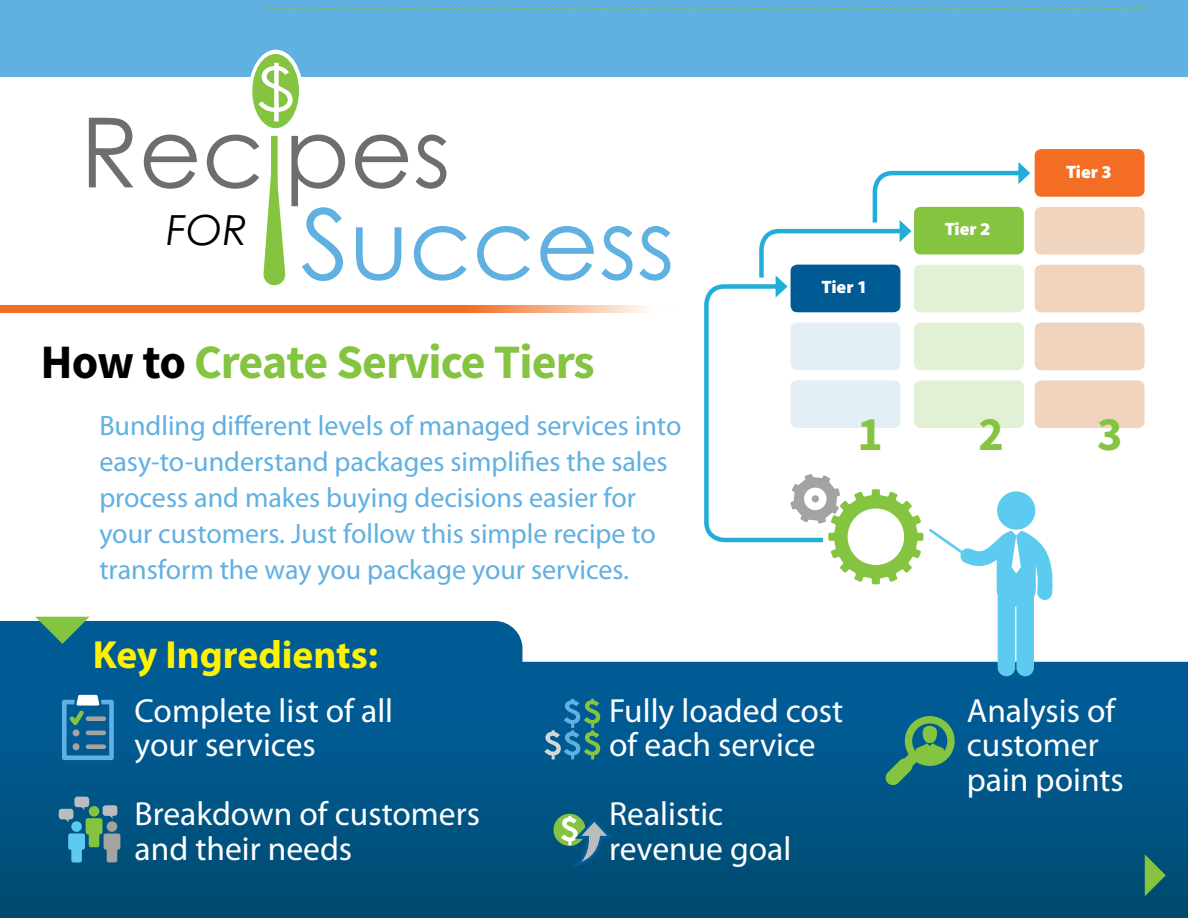
<style>
.page{position:relative;width:1188px;height:918px;background:#fff}
.page>*{position:absolute;margin:0;border:0;box-sizing:border-box;transform-origin:0 0}
.t1{font:97.8px "Century Gothic";color:#60b0e2}
.t2{font:96.9px "Century Gothic";color:#6d6e71}
.t3{font:62.4px "Century Gothic";color:#fff;scale:1.13 1}
.t4{font:700 48px "Source Sans Pro";letter-spacing:-.02em;color:#85c441}
.t5{font:italic 41.55px "Century Gothic";color:#000}
.t6{font:700 39.45px "Myriad Pro";color:#fff200}
.t7{font:33.6px/34.5px "Myriad Pro";color:#fff}
.t8{font:28.05px/36px "Myriad Pro";color:#60b0e2}
.t9{font:900 18px "Myriad Pro";color:#fff}
.s1{color:#85c441}
.s2{color:#000}
</style>
<div class="page">
<div style="left:1035px;top:207px;width:110px;height:48px;background:#f1d4bd;border-radius:7px"></div>
<svg style="left:0;top:621px;width:1188px;height:297px;background:#0a5b8b"></svg>
<div style="left:0;top:0;width:1188px;height:77px;background:#60b0e2"></div>
<div style="left:248px;top:50px;width:55px;height:87px;background:#fff;border-radius:50%"></div>
<div style="left:252px;top:54px;width:47px;height:74px;background:#85c441;border-radius:50%"></div>
<svg style="left:264px;top:149px;width:22px;height:137px"></svg>
<svg style="left:0;top:306px;width:646px;height:7px;background:#f48140"></svg>
<svg style="left:267px;top:8px;width:875px;height:2px"></svg>
<svg style="left:544px;top:699px;width:56px;height:60px;background:#297996"></svg>
<svg style="left:35px;top:617px;width:55px;height:27px"></svg>
<svg style="left:1145px;top:854px;width:21px;height:42px"></svg>
<div style="left:1035px;top:149px;width:110px;height:48px;background:#f36e24;border-radius:7px"></div>
<div style="left:1035px;top:265px;width:110px;height:47px;background:#f1d4bd;border-radius:7px"></div>
<div style="left:1035px;top:323px;width:110px;height:47px;background:#f1d4bd;border-radius:7px"></div>
<div style="left:1035px;top:380px;width:110px;height:48px;background:#f1d4bd;border-radius:7px"></div>
<svg style="left:62px;top:695px;width:52px;height:65px;background:#3b83ab"></svg>
<div style="left:59px;top:809px;width:14px;height:10px;background:#babcbe;border-radius:3px"></div>
<div style="left:74px;top:797px;width:15px;height:10px;background:#babcbe;border-radius:3px"></div>
<svg style="left:103px;top:805px;width:14px;height:11px"></svg>
<svg style="left:65px;top:806px;width:55px;height:56px;background:#4c8c91"></svg>
<div style="left:553px;top:814px;width:33px;height:32px;background:#85c441;border-radius:50%"></div>
<svg style="left:561px;top:815px;width:56px;height:56px;background:#377888"></svg>
<svg style="left:885px;top:714px;width:72px;height:72px;background:#318071"></svg>
<svg style="left:702px;top:162px;width:353px;height:514px"></svg>
<h3 class="t3" style="left:256px;top:45px;width:36px">$</h3>
<h2 class="t2" style="left:80px;top:85px;width:372px">Rec<span class="s1">i</span>pes</h2>
<h3 class="t5" style="left:166px;top:201px;width:83px">FOR</h3>
<h1 class="t1" style="left:301px;top:176px;width:376px">Success</h1>
<h3 class="t4" style="left:40px;top:332px;width:556px"><span class="s2">How to</span> Create Service Tiers</h3>
<p class="t8" style="left:99px;top:408px;width:584px">Bundling different levels of managed services into easy-to-understand packages simplifies the sales process and makes buying decisions easier for your customers. Just follow this simple recipe to transform the way you package your services.</p>
<h3 class="t6" style="left:93px;top:633px;width:287px">Key Ingredients:</h3>
<p class="t9" style="left:822px;top:277px;width:47px">Tier 1</p>
<p class="t9" style="left:945px;top:219px;width:47px">Tier 2</p>
<p class="t9" style="left:1066px;top:161px;width:47px">Tier 3</p>
<h3 class="t4" style="left:858px;top:403px;width:27px">1</h3>
<h3 class="t4" style="left:978px;top:403px;width:27px">2</h3>
<h3 class="t4" style="left:1097px;top:403px;width:27px">3</h3>
<p class="t7" style="left:135px;top:694px;width:260px">Complete list of all your services</p>
<p class="t7" style="left:135px;top:797px;width:347px">Breakdown of customers and their needs</p>
<p class="t7" style="left:609px;top:694px;width:236px">Fully loaded cost of each service</p>
<p class="t7" style="left:609px;top:797px;width:184px">Realistic revenue goal</p>
<p class="t7" style="left:967px;top:694px;width:159px">Analysis of customer pain points</p>
</div>
